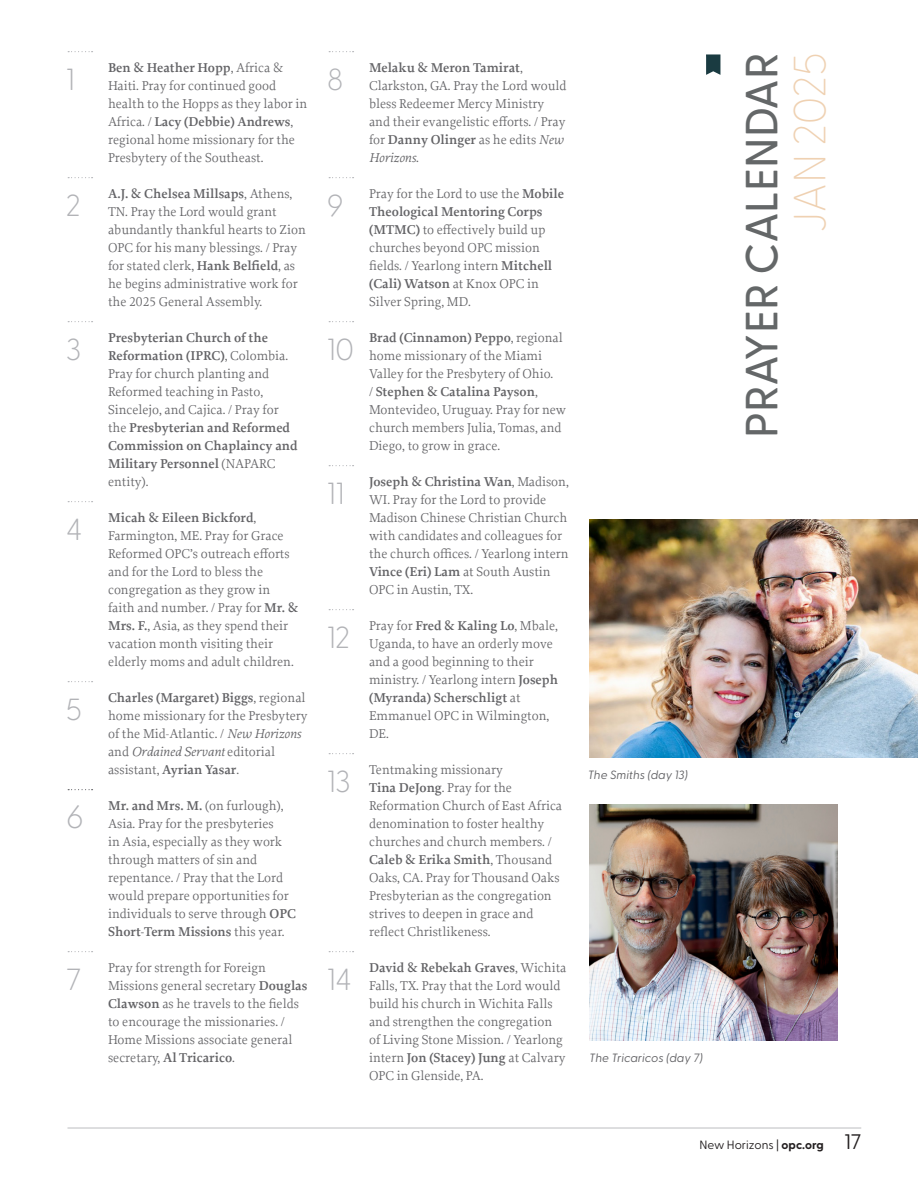
<style>
.page{position:relative;width:918px;height:1188px;background:#fff}
.page>*{position:absolute;margin:0;border:0;box-sizing:border-box;transform-origin:0 0}
.Vertical_Title{font:500 45px "Greycliff CF";color:#646768}
.Vertical_Title-2{font:100 45px "Greycliff CF";letter-spacing:-.01em;color:#efd1b2}
.Prayer_list{font:200 31.95px "Greycliff CF";color:#b2b3b7}
.Prayer_list_-_2{font:200 30.45px "Greycliff CF";color:#b2b3b7}
.Prayer_list-2{font:200 30.45px "Greycliff CF";color:#b2b3b7}
.Prayer_list-3{font:13.5px/18px "Proforma";color:#636366}
.Prayer_list_-_2-2{font:13.5px/18px "Proforma";color:#636366}
.Prayer_list-4{font:600 13.5px/18px "Proforma";color:#636366}
.Photo_Caption{font:italic 12px "Greycliff CF";color:#636366}
.t1{font:12px "Greycliff CF";color:#231f20}
.s1{font-weight:600}
.s2{font-weight:400}
.s3{font-style:italic}
.s4{font-weight:700}
.s5{font-size:21px}
</style>
<div class="page">
<hr style="left:68px;top:1128px;width:793px;height:1px;background:#bcbdc0">
<img style="left:589px;top:520px;width:329px;height:238px">
<svg style="left:68px;top:51px;width:25px;height:1px"></svg>
<svg style="left:68px;top:177px;width:25px;height:1px"></svg>
<svg style="left:68px;top:321px;width:25px;height:1px"></svg>
<svg style="left:68px;top:501px;width:25px;height:1px"></svg>
<svg style="left:68px;top:681px;width:25px;height:1px"></svg>
<svg style="left:68px;top:789px;width:25px;height:1px"></svg>
<svg style="left:68px;top:951px;width:25px;height:1px"></svg>
<svg style="left:329px;top:51px;width:25px;height:1px"></svg>
<svg style="left:329px;top:177px;width:25px;height:1px"></svg>
<svg style="left:329px;top:321px;width:25px;height:1px"></svg>
<svg style="left:329px;top:465px;width:25px;height:1px"></svg>
<svg style="left:329px;top:609px;width:25px;height:1px"></svg>
<svg style="left:329px;top:753px;width:25px;height:1px"></svg>
<svg style="left:329px;top:951px;width:25px;height:1px"></svg>
<img style="left:589px;top:805px;width:248px;height:235px">
<svg style="left:706px;top:54px;width:14px;height:21px"></svg>
<p class="Prayer_list-2" style="left:66px;top:57px;width:10px">1</p>
<p class="Prayer_list-3" style="left:108px;top:59px;width:201px"><span class="s1">Ben &amp; Heather Hopp</span>, Africa &amp;<br>Haiti. Pray for continued good health to the Hopps as they labor in<br>Africa. / <span class="s1">Lacy (Debbie) Andrews</span>, regional home missionary for the<br>Presbytery of the Southeast.</p>
<p class="Prayer_list-2" style="left:66px;top:183px;width:16px">2</p>
<p class="Prayer_list-3" style="left:108px;top:185px;width:199px"><span class="s1">A.J. &amp; Chelsea Millsaps</span>, Athens,<br>TN. Pray the Lord would grant abundantly thankful hearts to Zion<br>OPC for his many blessings. / Pray for stated clerk, <span class="s1">Hank Belfield</span>, as he begins administrative work for the 2025 General Assembly.</p>
<p class="Prayer_list-2" style="left:66px;top:327px;width:17px">3</p>
<p class="Prayer_list-4" style="left:108px;top:329px;width:191px">Presbyterian Church of the<br>Reformation (IPRC)<span class="s2">, Colombia.<br>Pray for church planting and<br>Reformed teaching in Pasto,<br>Sincelejo, and Cajica. / Pray for the</span> Presbyterian and Reformed<br>Commission on Chaplaincy and<br>Military Personnel <span class="s2">(NAPARC entity).</span></p>
<p class="Prayer_list-2" style="left:66px;top:507px;width:18px">4</p>
<p class="Prayer_list-3" style="left:108px;top:509px;width:192px"><span class="s1">Micah &amp; Eileen Bickford</span>,<br>Farmington, ME. Pray for Grace<br>Reformed OPC’s outreach efforts and for the Lord to bless the congregation as they grow in faith and number. / Pray for <span class="s1">Mr. &amp;<br>Mrs. F.</span>, Asia, as they spend their vacation month visiting their elderly moms and adult children.</p>
<p class="Prayer_list-2" style="left:66px;top:687px;width:18px">5</p>
<p class="Prayer_list-3" style="left:108px;top:689px;width:201px"><span class="s1">Charles (Margaret) Biggs</span>, regional home missionary for the Presbytery of the Mid-Atlantic. / <span class="s3">New Horizons </span>and <span class="s3">Ordained Servant</span> editorial assistant, <span class="s1">Ayrian Yasar</span>.</p>
<p class="Prayer_list" style="left:66px;top:793px;width:19px">6</p>
<p class="Prayer_list-3" style="left:108px;top:797px;width:189px"><span class="s1">Mr. and Mrs. M.</span> (on furlough),<br>Asia. Pray for the presbyteries<br>in Asia, especially as they work through matters of sin and repentance. / Pray that the Lord would prepare opportunities for individuals to serve through <span class="s1">OPC<br>Short-Term Missions</span> this year.</p>
<p class="Prayer_list-2" style="left:66px;top:957px;width:16px">7</p>
<p class="Prayer_list-3" style="left:108px;top:959px;width:201px">Pray for strength for Foreign<br>Missions general secretary <span class="s1">Douglas<br>Clawson</span> as he travels to the fields to encourage the missionaries. /<br>Home Missions associate general secretary, <span class="s1">Al Tricarico</span>.</p>
<p class="Prayer_list-2" style="left:327px;top:57px;width:18px">8</p>
<p class="Prayer_list-3" style="left:369px;top:59px;width:199px"><span class="s1">Melaku &amp; Meron Tamirat</span>,<br>Clarkston, GA. Pray the Lord would bless Redeemer Mercy Ministry and their evangelistic efforts. / Pray for <span class="s1">Danny Olinger</span> as he edits <span class="s3">New<br>Horizons</span>.</p>
<p class="Prayer_list-2" style="left:327px;top:183px;width:18px">9</p>
<p class="Prayer_list-3" style="left:369px;top:185px;width:196px">Pray for the Lord to use the <span class="s1">Mobile<br>Theological Mentoring Corps (MTMC)</span> to effectively build up churches beyond OPC mission fields. / Yearlong intern <span class="s1">Mitchell (Cali) Watson</span> at Knox OPC in<br>Silver Spring, MD.</p>
<p class="Prayer_list_-_2" style="left:327px;top:327px;width:28px">10</p>
<p class="Prayer_list_-_2-2" style="left:369px;top:329px;width:199px"><span class="s1">Brad (Cinnamon) Peppo</span>, regional home missionary of the Miami<br>Valley for the Presbytery of Ohio.<br>/ <span class="s1">Stephen &amp; Catalina Payson</span>,<br>Montevideo, Uruguay. Pray for new church members Julia, Tomas, and<br>Diego, to grow in grace.</p>
<p class="Prayer_list_-_2" style="left:327px;top:471px;width:18px">11</p>
<p class="Prayer_list_-_2-2" style="left:369px;top:473px;width:201px"><span class="s1">Joseph &amp; Christina Wan</span>, Madison,<br>WI. Pray for the Lord to provide<br>Madison Chinese Christian Church with candidates and colleagues for the church offices. / Yearlong intern<br><span class="s1">Vince (Eri) Lam</span> at South Austin<br>OPC in Austin, TX.</p>
<p class="Prayer_list_-_2" style="left:327px;top:615px;width:25px">12</p>
<p class="Prayer_list_-_2-2" style="left:369px;top:617px;width:191px">Pray for <span class="s1">Fred &amp; Kaling Lo</span>, Mbale,<br>Uganda, to have an orderly move and a good beginning to their ministry. / Yearlong intern <span class="s1">Joseph (Myranda) Scherschligt</span> at<br>Emmanuel OPC in Wilmington,<br>DE.</p>
<p class="Prayer_list_-_2" style="left:327px;top:759px;width:25px">13</p>
<p class="Prayer_list_-_2-2" style="left:369px;top:761px;width:195px">Tentmaking missionary<br><span class="s1">Tina DeJong</span>. Pray for the<br>Reformation Church of East Africa denomination to foster healthy churches and church members. /<br><span class="s1">Caleb &amp; Erika Smith</span>, Thousand<br>Oaks, CA. Pray for Thousand Oaks<br>Presbyterian as the congregation strives to deepen in grace and reflect Christlikeness.</p>
<p class="Prayer_list_-_2" style="left:327px;top:957px;width:26px">14</p>
<p class="Prayer_list_-_2-2" style="left:369px;top:959px;width:199px"><span class="s1">David &amp; Rebekah Graves</span>, Wichita<br>Falls, TX. Pray that the Lord would build his church in Wichita Falls and strengthen the congregation of Living Stone Mission. / Yearlong intern <span class="s1">Jon (Stacey) Jung</span> at Calvary<br>OPC in Glenside, PA.</p>
<p class="Vertical_Title" style="left:728px;top:438px;width:387px;rotate:-90deg">PRAYER CALENDAR</p>
<p class="Vertical_Title-2" style="left:776px;top:233px;width:183px;rotate:-90deg">JAN 2025</p>
<p class="Photo_Caption" style="left:588px;top:765px;width:102px">The Smiths (day 13)</p>
<p class="Photo_Caption" style="left:589px;top:1049px;width:115px">The Tricaricos (day 7)</p>
<p class="t1" style="left:700px;top:1135px;width:163px">New Horizons | <span class="s4">opc.org</span> <span class="s5">17</span></p>
</div>
